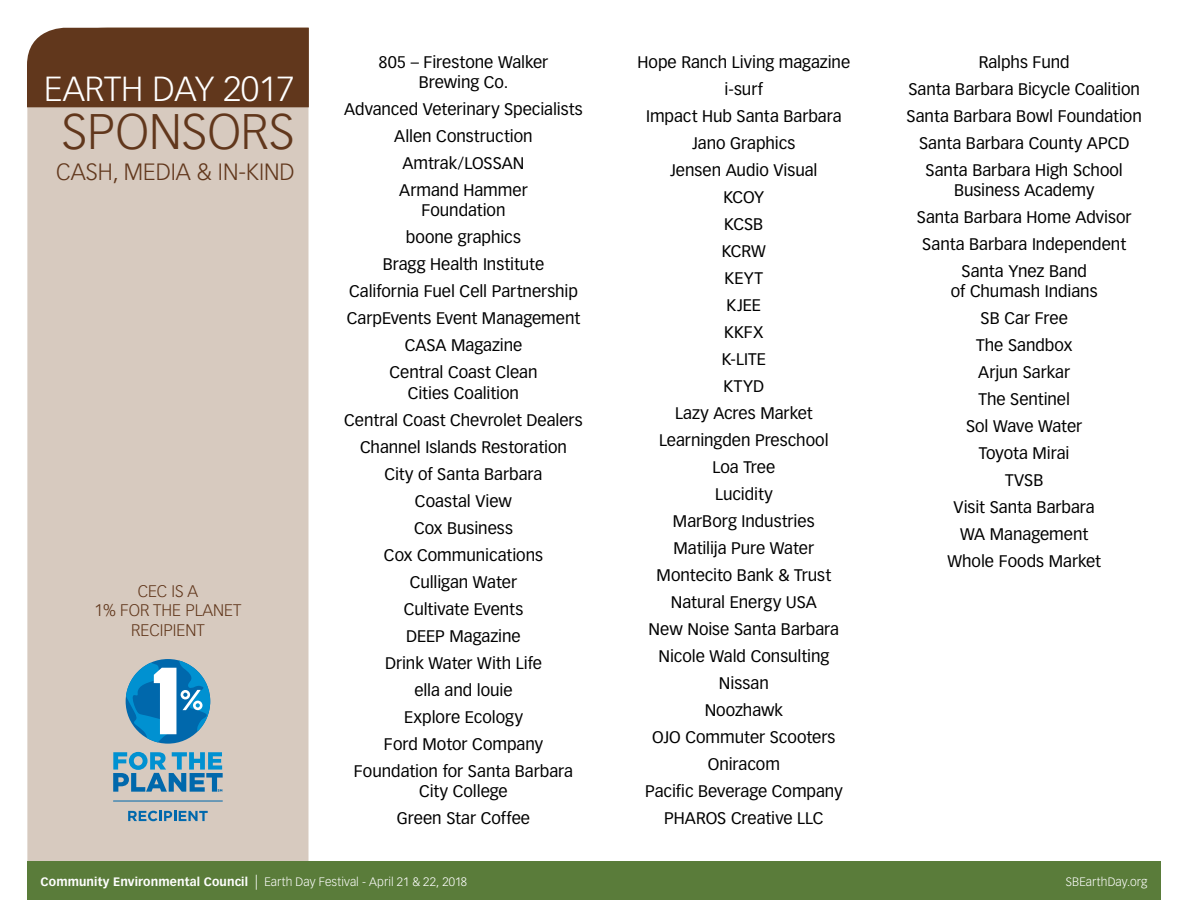
<style>
.page{position:relative;width:1188px;height:918px;background:#fff}
.page>*{position:absolute;margin:0;border:0;box-sizing:border-box;transform-origin:0 0}
.t1{font:300 49.05px "Vectora LH";color:#61371c}
.t2{font:300 34.2px "Vectora LH";color:#fff}
.t3{font:300 23.1px "Vectora LH";color:#61371c}
.t4{font:16.5px/27px "Vectora LH";color:#000;text-align:center}
.t5{font:300 16.5px/19.8px "Vectora LH";color:#61371c;text-align:center}
.t6{font:300 12px "Vectora LH";letter-spacing:.01em;color:#fff}
.s1{font-weight:700}
.s2{font-size:15px}
</style>
<div class="page">
<div style="left:27px;top:27px;width:282px;height:834px;background:#d7cabf"></div>
<div style="left:27px;top:28px;width:282px;height:79px;background:#61371c"></div>
<svg style="left:126px;top:661px;width:84px;height:81px"></svg>
<hr style="left:113px;top:801px;width:109px;height:1px;background:#0068ac">
<svg style="left:128px;top:811px;width:80px;height:10px"></svg>
<svg style="left:113px;top:752px;width:110px;height:40px;background:#6aa2be"></svg>
<div style="left:27px;top:861px;width:1134px;height:39px;background:#5a7c3a"></div>
<h2 class="t2" style="left:44px;top:69px;width:252px">EARTH DAY 2017</h2>
<h1 class="t1" style="left:62px;top:104px;width:234px">SPONSORS</h1>
<h3 class="t3" style="left:56px;top:159px;width:240px">CASH, MEDIA &amp; IN-KIND</h3>
<p class="t5" style="left:95px;top:581px;width:148px">CEC IS A<br>1% FOR THE PLANET<br>RECIPIENT</p>
<p class="t4" style="left:379px;top:52px;width:171px;line-height:20.2px">805 – Firestone Walker<br>Brewing Co.</p>
<p class="t4" style="left:344px;top:96px;width:240px">Advanced Veterinary Specialists<br>Allen Construction<br>Amtrak/LOSSAN<br>Armand Hammer</p>
<p class="t4" style="left:347px;top:197px;width:235px">Foundation<br>boone graphics<br>Bragg Health Institute<br>California Fuel Cell Partnership<br>CarpEvents Event Management<br>CASA Magazine<br>Central Coast Clean</p>
<p class="t4" style="left:344px;top:379px;width:240px">Cities Coalition<br>Central Coast Chevrolet Dealers<br>Channel Islands Restoration<br>City of Santa Barbara<br>Coastal View<br>Cox Business<br>Cox Communications<br>Culligan Water<br>Cultivate Events<br>DEEP Magazine<br>Drink Water With Life<br>ella and louie<br>Explore Ecology<br>Ford Motor Company<br>Foundation for Santa Barbara</p>
<p class="t4" style="left:397px;top:778px;width:135px">City College<br>Green Star Coffee</p>
<p class="t4" style="left:638px;top:49px;width:214px">Hope Ranch Living magazine i-surf<br>Impact Hub Santa Barbara<br>Jano Graphics<br>Jensen Audio Visual<br>KCOY<br>KCSB<br>KCRW<br>KEYT<br>KJEE<br>KKFX<br>K-LITE<br>KTYD<br>Lazy Acres Market<br>Learningden Preschool<br>Loa Tree<br>Lucidity<br>MarBorg Industries<br>Matilija Pure Water<br>Montecito Bank &amp; Trust<br>Natural Energy USA<br>New Noise Santa Barbara<br>Nicole Wald Consulting<br>Nissan<br>Noozhawk<br>OJO Commuter Scooters<br>Oniracom<br>Pacific Beverage Company<br>PHAROS Creative LLC</p>
<p class="t4" style="left:907px;top:48px;width:237px">Ralphs Fund<br>Santa Barbara Bicycle Coalition<br>Santa Barbara Bowl Foundation<br>Santa Barbara County APCD<br>Santa Barbara High School</p>
<p class="t4" style="left:917px;top:177px;width:216px">Business Academy<br>Santa Barbara Home Advisor<br>Santa Barbara Independent<br>Santa Ynez Band</p>
<p class="t4" style="left:947px;top:278px;width:155px">of Chumash Indians<br>SB Car Free<br>The Sandbox<br>Arjun Sarkar<br>The Sentinel<br>Sol Wave Water<br>Toyota Mirai<br>TVSB<br>Visit Santa Barbara<br>WA Management<br>Whole Foods Market</p>
<p class="t6" style="left:40px;top:875px;width:428px"><span class="s1">Community Environmental Council</span> <span class="s2">|</span> Earth Day Festival - April 21 &amp; 22, 2018</p>
<p class="t6" style="left:1066px;top:875px;width:83px">SBEarthDay.org</p>
</div>
